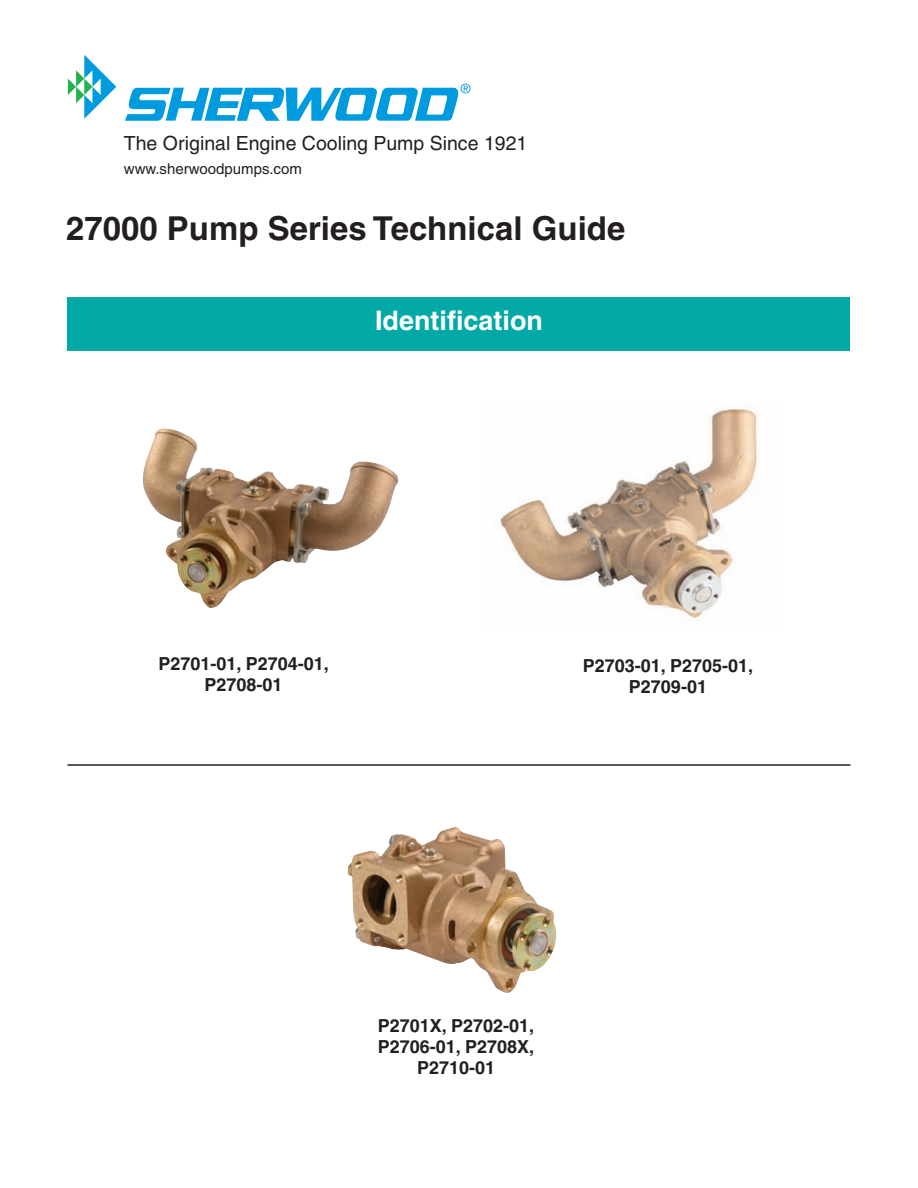
<style>
.page{position:relative;width:918px;height:1188px;background:#fff}
.page>*{position:absolute;margin:0;border:0;box-sizing:border-box;transform-origin:0 0}
.t1{font:700 33px "Helvetica";color:#231f20}
.t2{font:700 27px "Helvetica";color:#fff}
.t3{font:19.5px "Helvetica";color:#231f20}
.t4{font:700 18px/21px "Helvetica";color:#231f20;text-align:center}
.t5{font:15px "Helvetica";color:#231f20}
</style>
<div class="page">
<svg style="left:125px;top:84px;width:346px;height:37px"></svg>
<svg style="left:68px;top:55px;width:48px;height:64px"></svg>
<div style="left:68px;top:297px;width:782px;height:54px;background:#00a9a5"></div>
<img style="left:348px;top:827px;width:208px;height:166px">
<hr style="left:68px;top:764px;width:782px;height:2px;background:#231f20">
<img style="left:499px;top:402px;width:260px;height:218px">
<img style="left:143px;top:429px;width:255px;height:179px">
<p class="t3" style="left:124px;top:136px;width:405px">The Original Engine Cooling Pump Since 1921</p>
<p class="t5" style="left:124px;top:163px;width:179px">www.sherwoodpumps.com</p>
<h1 class="t1" style="left:66px;top:215px;width:561px">27000 Pump Series Technical Guide</h1>
<h2 class="t2" style="left:375px;top:310px;width:170px">Identification</h2>
<p class="t4" style="left:158px;top:655px;width:172px">P2701-01, P2704-01,<br>P2708-01</p>
<p class="t4" style="left:583px;top:656px;width:172px">P2703-01, P2705-01,<br>P2709-01</p>
<p class="t4" style="left:378px;top:1017px;width:158px">P2701X, P2702-01,<br>P2706-01, P2708X,<br>P2710-01</p>
</div>
